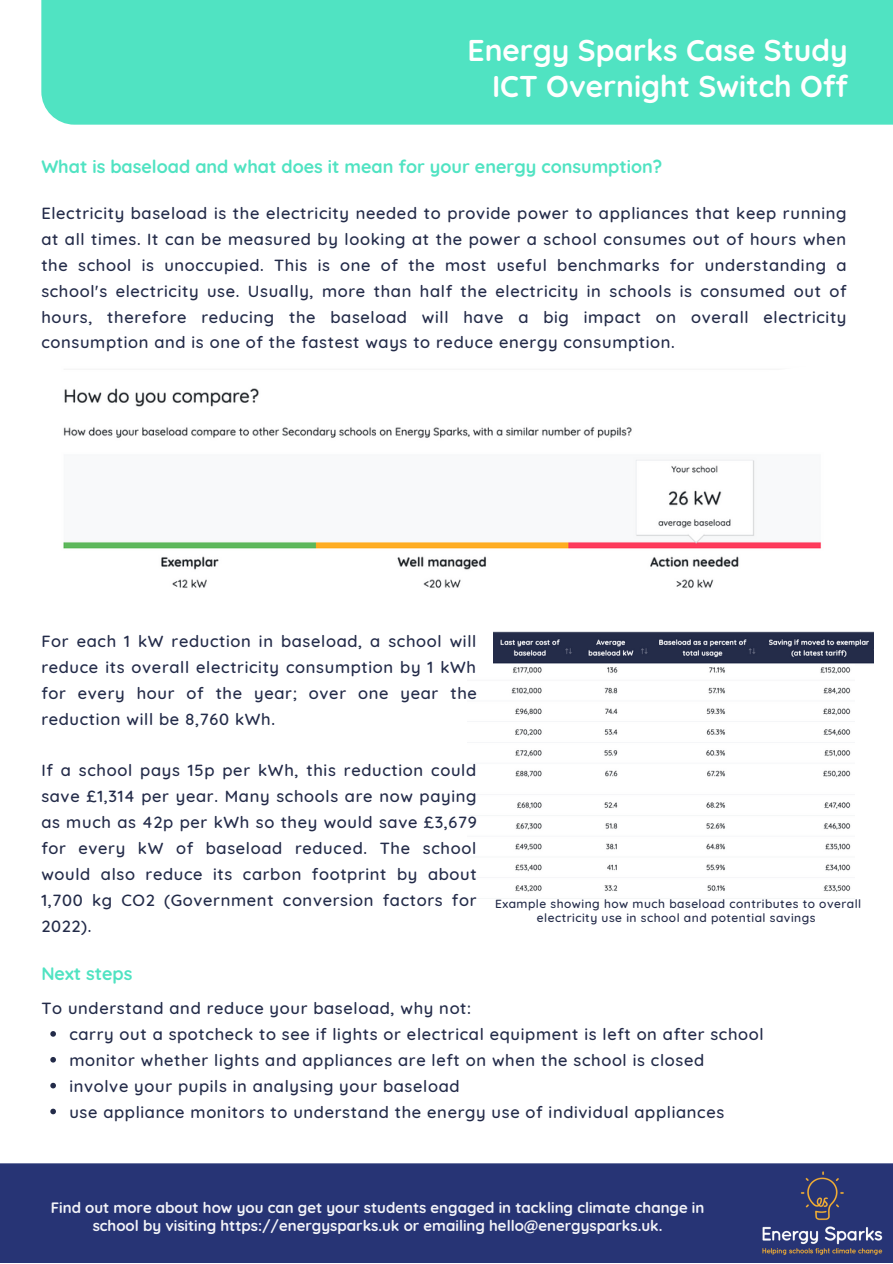
<style>
.page{position:relative;width:893px;height:1264px;background:#fff}
.page>*{position:absolute;margin:0;border:0;box-sizing:border-box;transform-origin:0 0}
.t1{font:700 30px "Quicksand";color:#fff}
.t2{font:700 18px "Quicksand";color:#50e3c2}
.t3{font:500 16.5px/25.8px "Quicksand";letter-spacing:.04em;color:#232b49;text-align:justify}
.t4{font:700 15px/18px "Quicksand";color:#f3f4f8;text-align:center}
.t5{font:500 12px/14px "Quicksand";letter-spacing:.04em;color:#232b49;text-align:center}
</style>
<div class="page">
<div style="left:41px;top:0;width:851px;height:124px;background:#50e3c2"></div>
<div style="left:0;top:1165px;width:892px;height:97px;background:#273475"></div>
<img style="left:756px;top:1163px;width:127px;height:92px">
<img style="left:63px;top:388px;width:758px;height:200px">
<svg style="left:712px;top:388px;width:109px;height:46px"></svg>
<img style="left:493px;top:631px;width:380px;height:33px">
<img style="left:511px;top:667px;width:340px;height:225px">
<svg style="left:50px;top:1031px;width:6px;height:5px"></svg>
<svg style="left:50px;top:1057px;width:6px;height:5px"></svg>
<svg style="left:50px;top:1082px;width:6px;height:6px"></svg>
<svg style="left:50px;top:1108px;width:6px;height:6px"></svg>
<p class="t1" style="left:467px;top:31px;width:382px">Energy Sparks Case Study</p>
<p class="t1" style="left:492px;top:67px;width:357px">ICT Overnight Switch Off</p>
<p class="t2" style="left:41px;top:155px;width:622px">What is baseload and what does it mean for your energy consumption?</p>
<p class="t3" style="left:41px;top:200px;width:806px">Electricity baseload is the electricity needed to provide power to appliances that keep running at all times. It can be measured by looking at the power a school consumes out of hours when the school is unoccupied. This is one of the most useful benchmarks for understanding a school's electricity use. Usually, more than half the electricity in schools is consumed out of hours, therefore reducing the baseload will have a big impact on overall electricity consumption and is one of the fastest ways to reduce energy consumption.</p>
<p class="t3" style="left:41px;top:628px;width:437px">For each 1 kW reduction in baseload, a school will reduce its overall electricity consumption by 1 kWh for every hour of the year; over one year the reduction will be 8,760 kWh.</p>
<p class="t3" style="left:41px;top:757px;width:437px">If a school pays 15p per kWh, this reduction could save £1,314 per year. Many schools are now paying as much as 42p per kWh so they would save £3,679 for every kW of baseload reduced. The school would also reduce its carbon footprint by about 1,700 kg CO2 (Government conversion factors for 2022).</p>
<p class="t2" style="left:41px;top:962px;width:93px">Next steps</p>
<p class="t3" style="left:41px;top:995px;width:431px">To understand and reduce your baseload, why not:</p>
<p class="t5" style="left:495px;top:897px;width:367px">Example showing how much baseload contributes to overall electricity use in school and potential savings</p>
<p class="t3" style="left:69px;top:1020px;width:695px">carry out a spotcheck to see if lights or electrical equipment is left on after school</p>
<p class="t3" style="left:69px;top:1046px;width:636px">monitor whether lights and appliances are left on when the school is closed</p>
<p class="t3" style="left:69px;top:1072px;width:391px">involve your pupils in analysing your baseload</p>
<p class="t3" style="left:69px;top:1098px;width:656px">use appliance monitors to understand the energy use of individual appliances</p>
<p class="t4" style="left:51px;top:1198px;width:655px">Find out more about how you can get your students engaged in tackling climate change in school by visiting https://energysparks.uk or emailing hello@energysparks.uk.</p>
</div>
